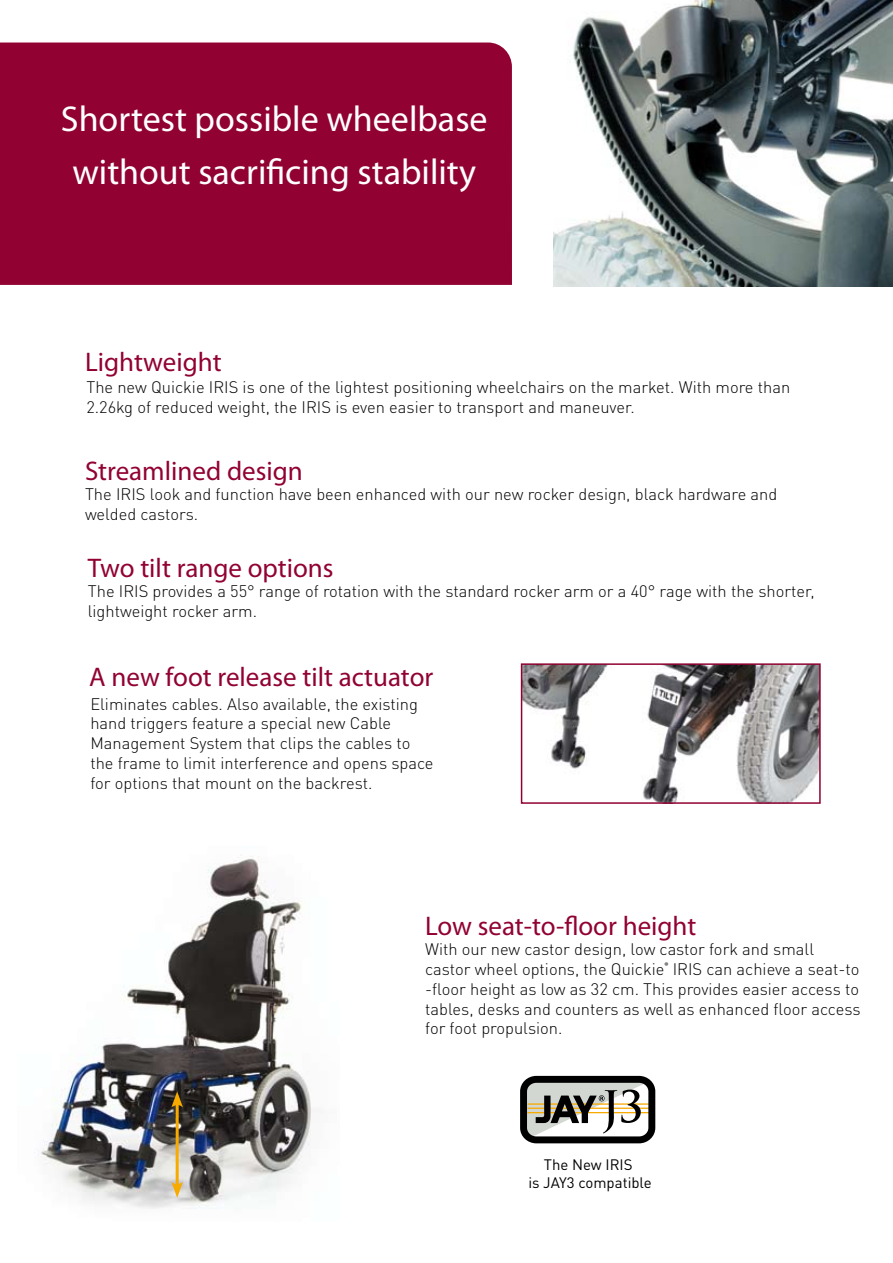
<style>
.page{position:relative;width:893px;height:1263px;background:#fff}
.page>*{position:absolute;margin:0;border:0;box-sizing:border-box;transform-origin:0 0}
.t1{font:36px/52.5px "Myriad Pro";color:#fff;text-align:center}
.t2{font:27px "Myriad Pro";color:#910232}
.t3{font:300 16.5px/19.8px "DINOT";color:#000}
.t4{font:15px/18px "DINOT";color:#000;text-align:center}
</style>
<div class="page">
<div style="left:0;top:43px;width:512px;height:242px;background:#910232"></div>
<img style="left:524px;top:666px;width:294px;height:135px">
<div style="left:521px;top:663px;width:300px;height:141px;border:2px solid #910232"></div>
<svg style="left:528px;top:1084px;width:119px;height:51px"></svg>
<div style="left:520px;top:1076px;width:135px;height:67px;border:7px solid #000;border-radius:12px"></div>
<img style="left:554px;top:0;width:339px;height:287px">
<img style="left:41px;top:856px;width:271px;height:353px">
<hr style="left:176px;top:1102px;width:3px;height:85px;background:#f7aa00">
<svg style="left:171px;top:1091px;width:12px;height:16px"></svg>
<svg style="left:171px;top:1182px;width:12px;height:16px"></svg>
<h1 class="t1" style="left:61px;top:92px;width:428px">Shortest possible wheelbase without sacrificing stability</h1>
<h2 class="t2" style="left:85px;top:345px;width:138px">Lightweight</h2>
<p class="t3" style="left:86px;top:377px;width:705px">The new Quickie IRIS is one of the lightest positioning wheelchairs on the market. With more than<br>2.26kg of reduced weight, the IRIS is even easier to transport and maneuver.</p>
<h2 class="t2" style="left:85px;top:454px;width:219px">Streamlined design</h2>
<p class="t3" style="left:85px;top:484px;width:694px">The IRIS look and function have been enhanced with our new rocker design, black hardware and welded castors.</p>
<h2 class="t2" style="left:88px;top:552px;width:247px">Two tilt range options</h2>
<p class="t3" style="left:88px;top:581px;width:728px">The IRIS provides a 55° range of rotation with the standard rocker arm or a 40° rage with the shorter, lightweight rocker arm.</p>
<h2 class="t2" style="left:89px;top:660px;width:346px">A new foot release tilt actuator</h2>
<p class="t3" style="left:90px;top:694px;width:345px">Eliminates cables. Also available, the existing hand triggers feature a special new Cable Management System that clips the cables to the frame to limit interference and opens space for options that mount on the backrest.</p>
<h2 class="t2" style="left:425px;top:910px;width:273px">Low seat-to-floor height</h2>
<p class="t3" style="left:425px;top:939px;width:437px">With our new castor design, low castor fork and small castor wheel options, the Quickie<sup>®</sup> IRIS can achieve a seat-to -floor height as low as 32 cm. This provides easier access to tables, desks and counters as well as enhanced floor access for foot propulsion.</p>
<p class="t4" style="left:528px;top:1155px;width:125px">The New IRIS<br>is JAY3 compatible</p>
</div>
